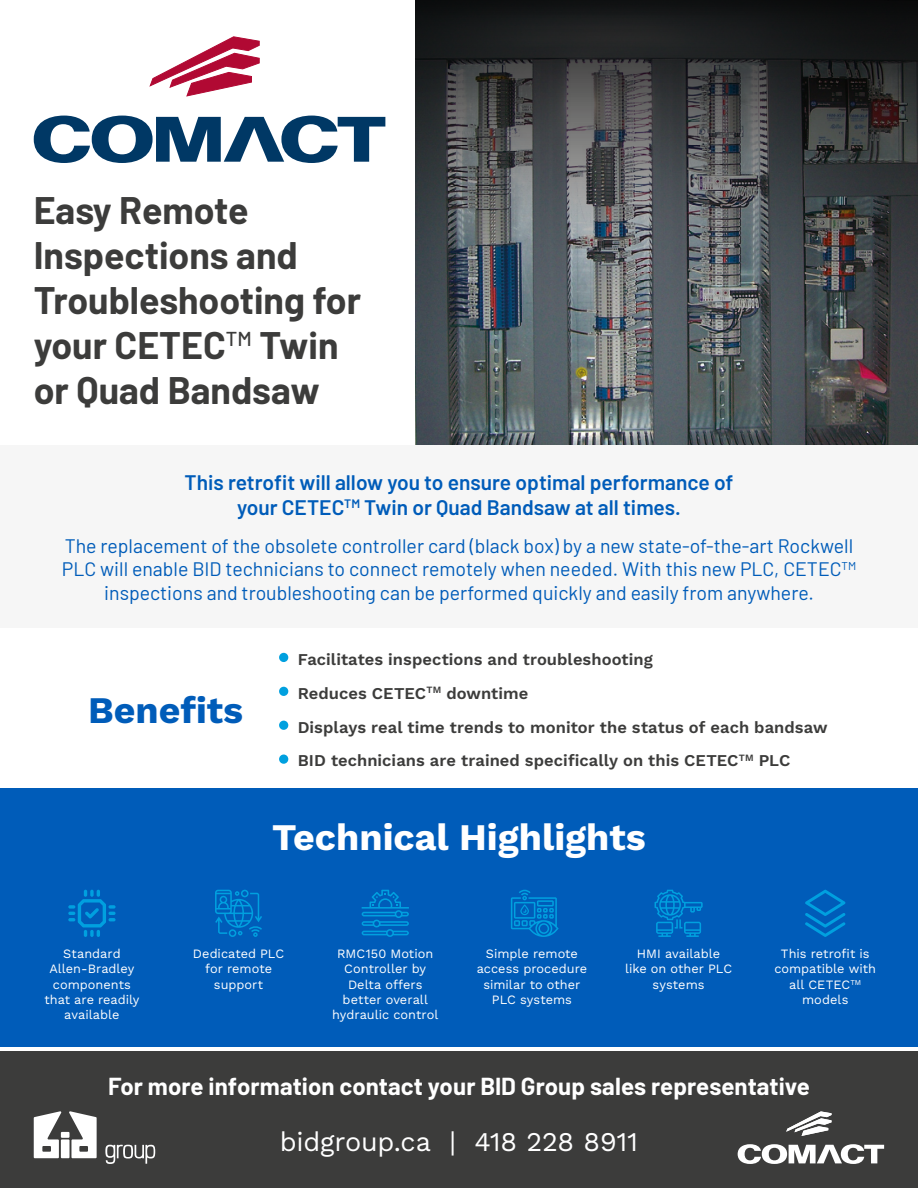
<style>
.page{position:relative;width:918px;height:1188px;background:#fff}
.page>*{position:absolute;margin:0;border:0;box-sizing:border-box;transform-origin:0 0}
.t1{font:700 37.5px/45px "Barlow";color:#3c3c3b}
.t2{font:700 37.5px "Work Sans";color:#fff}
.t3{font:700 37.5px "Work Sans";color:#005cb9}
.t4{font:27px "Work Sans";letter-spacing:-.005em;color:#fff}
.t5{font:700 24px "Barlow";letter-spacing:.005em;color:#fff}
.t6{font:600 21px/25.2px "Barlow";color:#005cb9;text-align:center}
.t7{font:19.5px/23.4px "Barlow";color:#005cb9;text-align:center}
.t8{font:600 16.5px/33.9px "Work Sans";letter-spacing:.005em;color:#3c3c3b}
.t9{font:12.75px/15.3px "Work Sans";color:#fff;text-align:center}
</style>
<div class="page">
<div style="left:0;top:788px;width:918px;height:261px;background:#005cb9"></div>
<img style="left:416px;top:0;width:502px;height:445px">
<div style="left:0;top:1049px;width:918px;height:139px;background:#3c3c3b"></div>
<svg style="left:105px;top:1145px;width:50px;height:19px"></svg>
<div style="left:61px;top:1132px;width:9px;height:6px;background:#fff"></div>
<div style="left:61px;top:1139px;width:9px;height:19px;background:#fff"></div>
<svg style="left:69px;top:1111px;width:28px;height:47px"></svg>
<svg style="left:34px;top:1111px;width:28px;height:47px"></svg>
<svg style="left:786px;top:1111px;width:46px;height:25px"></svg>
<svg style="left:738px;top:1144px;width:146px;height:20px"></svg>
<div style="left:0;top:446px;width:918px;height:182px;background:#f6f6f6"></div>
<svg style="left:150px;top:36px;width:110px;height:60px"></svg>
<svg style="left:34px;top:116px;width:351px;height:47px"></svg>
<hr style="left:0;top:1047px;width:918px;height:4px;background:#fff">
<div style="left:279px;top:653px;width:9px;height:9px;background:#00a0df;border-radius:50%"></div>
<div style="left:279px;top:687px;width:9px;height:9px;background:#00a0df;border-radius:50%"></div>
<div style="left:279px;top:721px;width:9px;height:9px;background:#00a0df;border-radius:50%"></div>
<div style="left:279px;top:755px;width:9px;height:9px;background:#00a0df;border-radius:50%"></div>
<svg style="left:511px;top:890px;width:48px;height:47px"></svg>
<svg style="left:68px;top:890px;width:48px;height:47px"></svg>
<svg style="left:215px;top:890px;width:47px;height:47px"></svg>
<svg style="left:362px;top:890px;width:47px;height:47px"></svg>
<svg style="left:655px;top:890px;width:48px;height:47px"></svg>
<svg style="left:805px;top:890px;width:41px;height:47px"></svg>
<h1 class="t1" style="left:34px;top:185px;width:329px">Easy Remote<br>Inspections and<br>Troubleshooting for your CETEC<sup>TM</sup> Twin or Quad Bandsaw</h1>
<h3 class="t6" style="left:185px;top:468px;width:550px">This retrofit will allow you to ensure optimal performance of your CETEC<sup>TM</sup> Twin or Quad Bandsaw at all times.</h3>
<p class="t7" style="left:62px;top:533px;width:796px">The replacement of the obsolete controller card (black box) by a new state-of-the-art Rockwell<br>PLC will enable BID technicians to connect remotely when needed. With this new PLC, CETEC<sup>TM </sup>inspections and troubleshooting can be performed quickly and easily from anywhere.</p>
<h1 class="t3" style="left:88px;top:682px;width:157px">Benefits</h1>
<p class="t8" style="left:298px;top:642px;width:531px">Facilitates inspections and troubleshooting<br>Reduces CETEC<sup>TM</sup> downtime<br>Displays real time trends to monitor the status of each bandsaw BID technicians are trained specifically on this CETEC<sup>TM</sup> PLC</p>
<h1 class="t2" style="left:272px;top:809px;width:375px">Technical Highlights</h1>
<p class="t9" style="left:44px;top:946px;width:97px">Standard<br>Allen-Bradley components that are readily available</p>
<p class="t9" style="left:193px;top:946px;width:93px">Dedicated PLC for remote support</p>
<p class="t9" style="left:332px;top:946px;width:108px">RMC150 Motion<br>Controller by<br>Delta offers better overall hydraulic control</p>
<p class="t9" style="left:477px;top:946px;width:112px">Simple remote access procedure similar to other<br>PLC systems</p>
<p class="t9" style="left:625px;top:946px;width:109px">HMI available like on other PLC systems</p>
<p class="t9" style="left:774px;top:946px;width:103px">This retrofit is compatible with all CETEC<sup>TM </sup>models</p>
<h3 class="t5" style="left:108px;top:1069px;width:703px">For more information contact your BID Group sales representative</h3>
<h2 class="t4" style="left:280px;top:1122px;width:360px">bidgroup.ca | 418 228 8911</h2>
</div>
